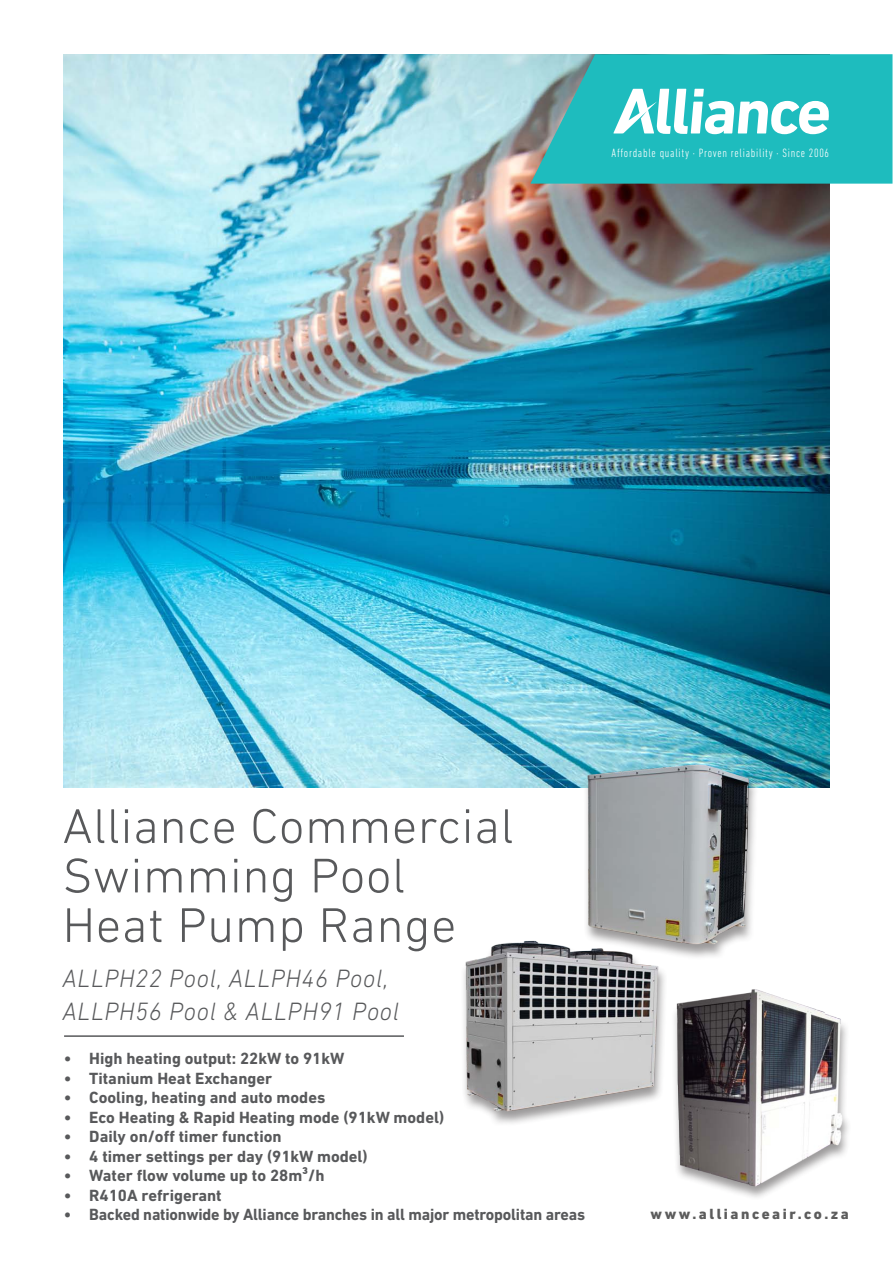
<style>
.page{position:relative;width:893px;height:1263px;background:#fff}
.page>*{position:absolute;margin:0;border:0;box-sizing:border-box;transform-origin:0 0}
.t1{font:300 49.5px/49.5px "DIN Next LT Pro";letter-spacing:.01em;color:#58595b}
.t2{font:italic 300 25.5px/33px "DIN Next LT Pro";letter-spacing:.03em;color:#58595b}
.t3{font:700 16.5px "DIN Next LT Pro";color:#58595b}
.t4{font:800 15px "DIN Next LT Pro";letter-spacing:.17em;color:#5c5c5c}
.t5{font:300 condensed 12.3px "DIN Next LT Pro";letter-spacing:.06em;color:#fff}
</style>
<div class="page">
<img style="left:64px;top:54px;width:765px;height:734px">
<svg style="left:530px;top:54px;width:362px;height:130px;background:#2bb8ba"></svg>
<svg style="left:613px;top:89px;width:216px;height:45px"></svg>
<hr style="left:64px;top:1035px;width:340px;height:2px;background:#58595b">
<img style="left:554px;top:736px;width:237px;height:221px">
<div style="left:459px;top:941px;width:208px;height:185px;background:#231f20;opacity:.45"></div>
<img style="left:459px;top:932px;width:226px;height:185px">
<img style="left:606px;top:981px;width:242px;height:217px">
<p class="t5" style="left:612px;top:146px;width:219px">Affordable quality · Proven reliability · Since 2006</p>
<h1 class="t1" style="left:63px;top:801px;width:453px">Alliance Commercial<br>Swimming Pool<br>Heat Pump Range</h1>
<h2 class="t2" style="left:63px;top:961px;width:338px">ALLPH22 Pool, ALLPH46 Pool,<br>ALLPH56 Pool &amp; ALLPH91 Pool</h2>
<p class="t3" style="left:64px;top:1049px;width:282px">• High heating output: 22kW to 91kW</p>
<p class="t3" style="left:64px;top:1069px;width:210px">• Titanium Heat Exchanger</p>
<p class="t3" style="left:64px;top:1088px;width:263px">• Cooling, heating and auto modes</p>
<p class="t3" style="left:64px;top:1108px;width:382px">• Eco Heating &amp; Rapid Heating mode (91kW model)</p>
<p class="t3" style="left:64px;top:1127px;width:219px">• Daily on/off timer function</p>
<p class="t3" style="left:64px;top:1147px;width:305px">• 4 timer settings per day (91kW model)</p>
<p class="t3" style="left:64px;top:1166px;width:262px">• Water flow volume up to 28m³/h</p>
<p class="t3" style="left:64px;top:1186px;width:159px">• R410A refrigerant</p>
<p class="t3" style="left:64px;top:1205px;width:523px">• Backed nationwide by Alliance branches in all major metropolitan areas</p>
<p class="t4" style="left:651px;top:1205px;width:200px">www.allianceair.co.za</p>
</div>
